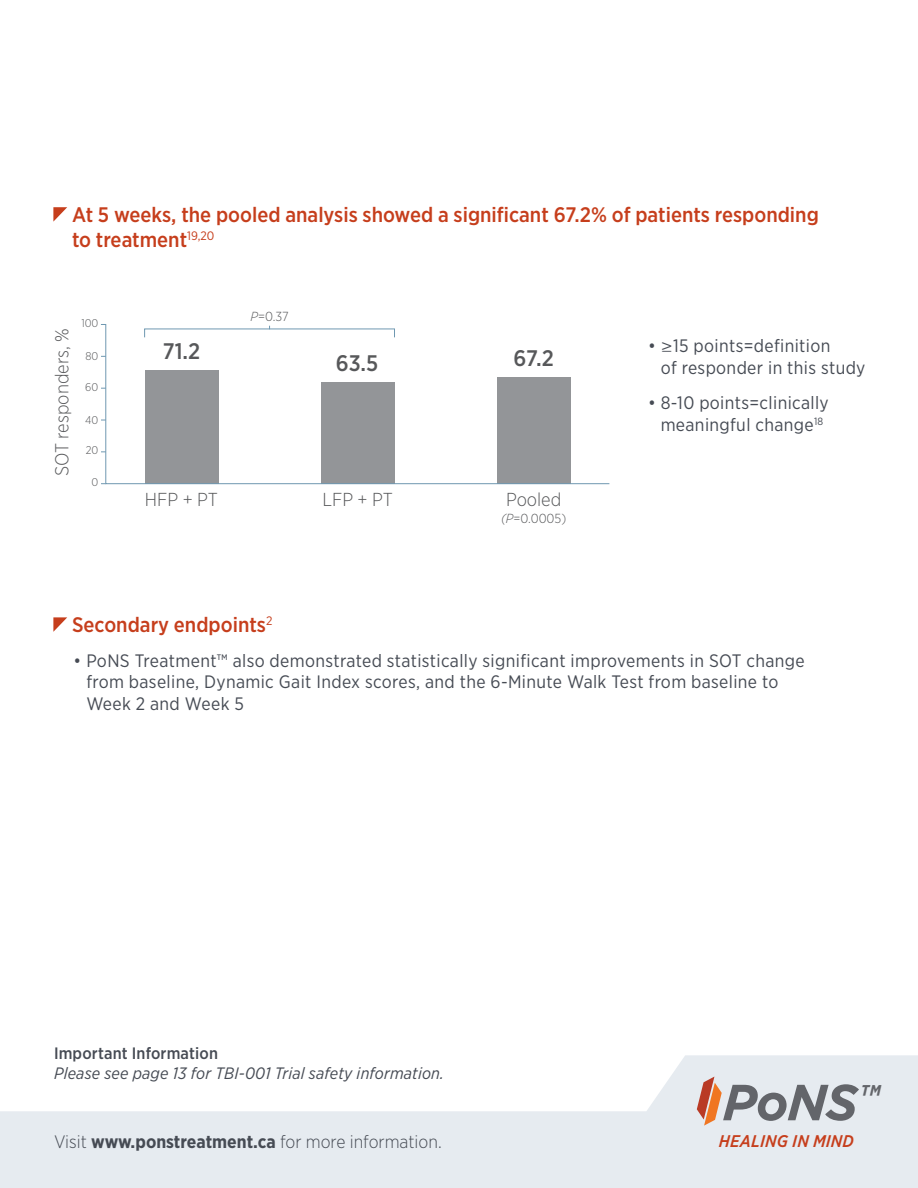
<style>
.page{position:relative;width:918px;height:1188px;background:#fff}
.page>*{position:absolute;margin:0;border:0;box-sizing:border-box;transform-origin:0 0}
.t1{font:italic 700 34.2px "Gotham Narrow";color:#63656a}
.t2{font:500 22.5px "Gotham Narrow";color:#57585a}
.t3{font:500 21px/25.2px "Gotham Narrow";color:#c63e1c}
.t4{font:300 18.75px "Gotham Narrow";color:#57585a}
.t5{font:18px/21.6px "Gotham Narrow";letter-spacing:.02em;color:#464b54}
.t6{font:300 18px "Gotham Narrow";color:#464b54}
.t7{font:italic 500 16.95px "Gotham Narrow";letter-spacing:.015em;color:#c63e1c}
.t8{font:italic 16.5px "Gotham Narrow";letter-spacing:.01em;color:#464b54}
.t9{font:500 16.5px "Gotham Narrow";letter-spacing:.01em;color:#464b54}
.t10{font:300 13.2px "Gotham Narrow";color:#57585a}
.t11{font:300 11.25px "Gotham Narrow";color:#57585a}
.s1{font-style:italic}
.s2{font-family:"Avenir Next"}
.s3{font-weight:700}
</style>
<div class="page">
<svg style="left:0;top:1055px;width:918px;height:133px;fill:#e6ebf0"></svg>
<svg style="left:697px;top:1077px;width:162px;height:49px;background:#bdb6b6"></svg>
<svg style="left:53px;top:207px;width:14px;height:15px"></svg>
<svg style="left:53px;top:617px;width:14px;height:15px"></svg>
<svg style="left:100px;top:324px;width:510px;height:161px"></svg>
<p class="t3" style="left:72px;top:201px;width:748px">At 5 weeks, the pooled analysis showed a significant 67.2% of patients responding to treatment<sup>19,20</sup></p>
<p class="t4" style="left:50px;top:476px;width:150px;rotate:-90deg">SOT responders, %</p>
<p class="t11" style="left:81px;top:316px;width:18px">100</p>
<p class="t11" style="left:85px;top:350px;width:14px">80</p>
<p class="t11" style="left:85px;top:380px;width:15px">60</p>
<p class="t11" style="left:85px;top:413px;width:15px">40</p>
<p class="t11" style="left:86px;top:444px;width:14px">20</p>
<p class="t11" style="left:92px;top:475px;width:8px">0</p>
<p class="t2" style="left:163px;top:337px;width:39px">71.2</p>
<p class="t10" style="left:251px;top:309px;width:40px"><span class="s1">P</span>=0.37</p>
<p class="t2" style="left:336px;top:349px;width:44px">63.5</p>
<p class="t2" style="left:514px;top:344px;width:42px">67.2</p>
<p class="t4" style="left:145px;top:488px;width:75px">HFP + PT</p>
<p class="t4" style="left:322px;top:488px;width:72px">LFP + PT</p>
<p class="t4" style="left:506px;top:488px;width:57px">Pooled</p>
<p class="t10" style="left:501px;top:510px;width:67px"><span class="s1">(P</span>=0.0005)</p>
<p class="t5" style="left:661px;top:335px;width:206px;text-indent:-13px">• <span class="s2">≥</span>15 points=definition<br>of responder in this study</p>
<p class="t5" style="left:648px;top:392px;width:182px;text-align:center">• 8-10 points=clinically meaningful change<sup>18</sup></p>
<p class="t3" style="left:72px;top:612px;width:202px">Secondary endpoints<sup>2</sup></p>
<p class="t5" style="left:86px;top:649px;width:720px;text-indent:-13px">• PoNS Treatment™ also demonstrated statistically significant improvements in SOT change from baseline, Dynamic Gait Index scores, and the 6-Minute Walk Test from baseline to<br>Week 2 and Week 5</p>
<p class="t9" style="left:54px;top:1043px;width:166px">Important Information</p>
<p class="t8" style="left:54px;top:1063px;width:391px">Please see page 13 for TBI-001 Trial safety information.</p>
<p class="t1" style="left:859px;top:1075px;width:22px">™</p>
<p class="t6" style="left:54px;top:1130px;width:389px">Visit <span class="s3">www.ponstreatment.ca</span> for more information.</p>
<p class="t7" style="left:719px;top:1131px;width:137px">HEALING IN MIND</p>
</div>
